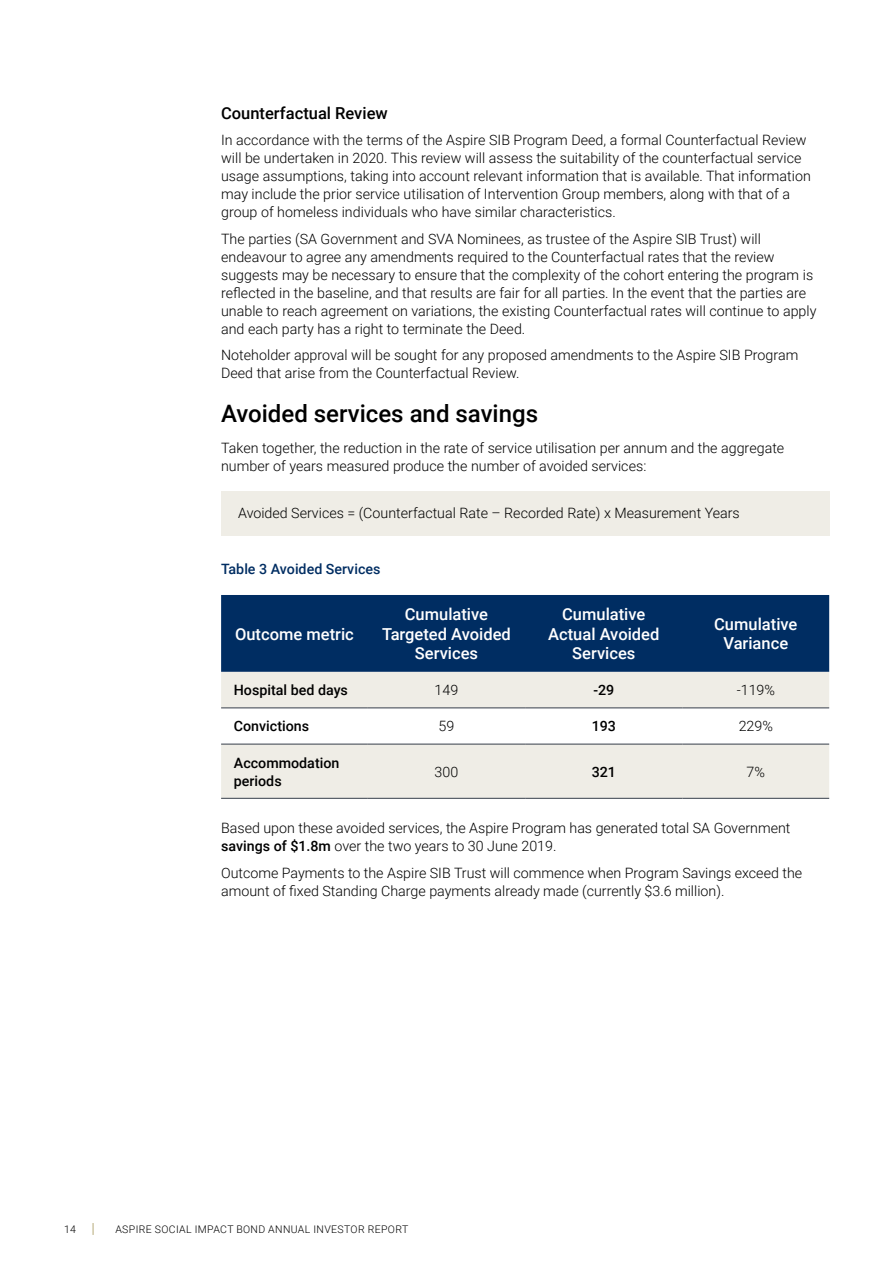
<style>
.page{position:relative;width:893px;height:1263px;background:#fff}
.page>*{position:absolute;margin:0;border:0;box-sizing:border-box;transform-origin:0 0}
.t1{font:500 24px "Roboto";color:#000}
.t2{font:500 16.5px/19.5px "Roboto";color:#fff;text-align:center}
.t3{font:500 16.5px "Roboto";color:#000}
.t4{font:300 14.25px/18px "Roboto";color:#000}
.t5{font:500 14.25px/18px "Roboto";color:#000}
.t6{font:500 14.25px "Roboto";color:#002d62}
.t7{font:300 10.5px "Roboto";letter-spacing:.035em;color:#000}
.s1{font-weight:500}
</style>
<div class="page">
<svg style="left:93px;top:1223px;width:1px;height:12px"></svg>
<div style="left:221px;top:491px;width:608px;height:44px;background:#efede6"></div>
<div style="left:221px;top:595px;width:608px;height:77px;background:#002d62"></div>
<svg style="left:221px;top:672px;width:608px;height:126px;fill:#efede6"></svg>
<hr style="left:221px;top:708px;width:147px;height:1px;background:#363e4a">
<hr style="left:368px;top:708px;width:157px;height:1px;background:#363e4a">
<hr style="left:525px;top:708px;width:157px;height:1px;background:#363e4a">
<hr style="left:682px;top:708px;width:147px;height:1px;background:#363e4a">
<hr style="left:221px;top:744px;width:147px;height:1px;background:#363e4a">
<hr style="left:368px;top:744px;width:157px;height:1px;background:#363e4a">
<hr style="left:525px;top:744px;width:157px;height:1px;background:#363e4a">
<hr style="left:682px;top:744px;width:147px;height:1px;background:#363e4a">
<hr style="left:221px;top:798px;width:147px;height:1px;background:#363e4a">
<hr style="left:368px;top:798px;width:157px;height:1px;background:#363e4a">
<hr style="left:525px;top:798px;width:157px;height:1px;background:#363e4a">
<hr style="left:682px;top:798px;width:147px;height:1px;background:#363e4a">
<p class="t3" style="left:221px;top:101px;width:168px">Counterfactual Review</p>
<p class="t4" style="left:221px;top:131px;width:591px">In accordance with the terms of the Aspire SIB Program Deed, a formal Counterfactual Review will be undertaken in 2020. This review will assess the suitability of the counterfactual service usage assumptions, taking into account relevant information that is available. That information may include the prior service utilisation of Intervention Group members, along with that of a group of homeless individuals who have similar characteristics.</p>
<p class="t4" style="left:221px;top:229px;width:597px">The parties (SA Government and SVA Nominees, as trustee of the Aspire SIB Trust) will endeavour to agree any amendments required to the Counterfactual rates that the review suggests may be necessary to ensure that the complexity of the cohort entering the program is reflected in the baseline, and that results are fair for all parties. In the event that the parties are unable to reach agreement on variations, the existing Counterfactual rates will continue to apply and each party has a right to terminate the Deed.</p>
<p class="t4" style="left:221px;top:346px;width:579px">Noteholder approval will be sought for any proposed amendments to the Aspire SIB Program<br>Deed that arise from the Counterfactual Review.</p>
<h1 class="t1" style="left:221px;top:397px;width:318px">Avoided services and savings</h1>
<p class="t4" style="left:221px;top:438px;width:565px">Taken together, the reduction in the rate of service utilisation per annum and the aggregate number of years measured produce the number of avoided services:</p>
<p class="t4" style="left:238px;top:504px;width:503px">Avoided Services = (Counterfactual Rate – Recorded Rate) x Measurement Years</p>
<p class="t6" style="left:221px;top:559px;width:161px">Table 3 Avoided Services</p>
<p class="t2" style="left:235px;top:623px;width:120px">Outcome metric</p>
<p class="t2" style="left:382px;top:604px;width:130px">Cumulative<br>Targeted Avoided<br>Services</p>
<p class="t2" style="left:548px;top:604px;width:113px">Cumulative<br>Actual Avoided<br>Services</p>
<p class="t2" style="left:714px;top:614px;width:85px">Cumulative<br>Variance</p>
<p class="t5" style="left:234px;top:680px;width:116px">Hospital bed days</p>
<p class="t4" style="left:435px;top:680px;width:25px">149</p>
<p class="t5" style="left:593px;top:680px;width:22px">-29</p>
<p class="t4" style="left:737px;top:680px;width:40px">-119%</p>
<p class="t5" style="left:234px;top:717px;width:77px">Convictions</p>
<p class="t4" style="left:439px;top:717px;width:17px">59</p>
<p class="t5" style="left:592px;top:717px;width:26px">193</p>
<p class="t4" style="left:739px;top:717px;width:36px">229%</p>
<p class="t5" style="left:234px;top:753px;width:107px">Accommodation periods</p>
<p class="t4" style="left:435px;top:762px;width:25px">300</p>
<p class="t5" style="left:592px;top:762px;width:26px">321</p>
<p class="t4" style="left:747px;top:762px;width:20px">7%</p>
<p class="t4" style="left:221px;top:818px;width:571px">Based upon these avoided services, the Aspire Program has generated total SA Government <span class="s1">savings of $1.8m</span> over the two years to 30 June 2019.</p>
<p class="t4" style="left:221px;top:863px;width:583px">Outcome Payments to the Aspire SIB Trust will commence when Program Savings exceed the amount of fixed Standing Charge payments already made (currently $3.6 million).</p>
<p class="t7" style="left:64px;top:1222px;width:13px">14</p>
<p class="t7" style="left:115px;top:1222px;width:294px">ASPIRE SOCIAL IMPACT BOND ANNUAL INVESTOR REPORT</p>
</div>
